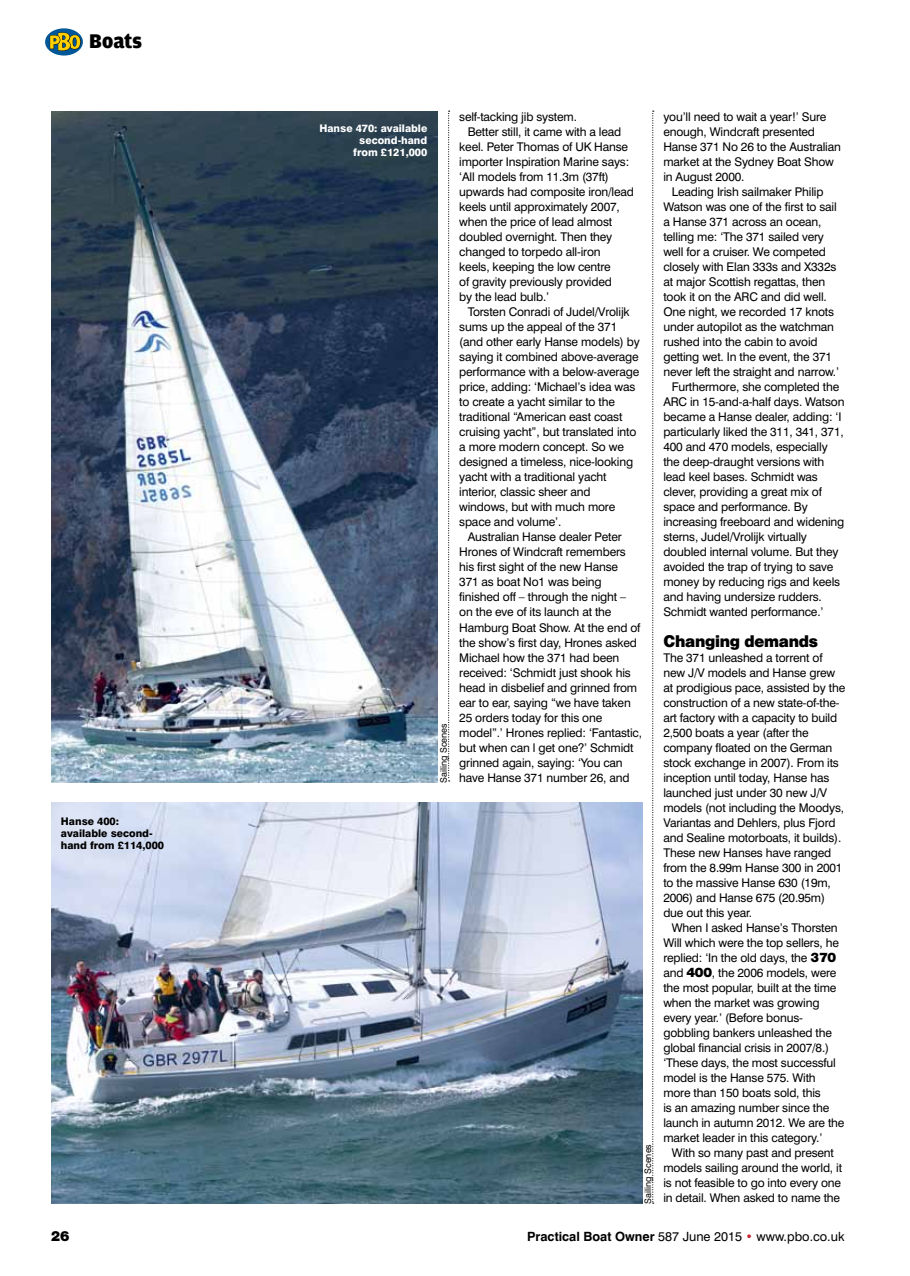
<style>
.page{position:relative;width:910px;height:1276px;background:#fff}
.page>*{position:absolute;margin:0;border:0;box-sizing:border-box;transform-origin:0 0}
.t1{font:900 21px "Amplitude";color:#000}
.t2{font:15px "Swiss 721 BT Black No 2";letter-spacing:-.015em;color:#000}
.t3{font:12.75px "Swiss 721 BT";color:#000}
.t4{font:12.75px "Swiss 721 BT Black No 2";color:#000}
.t5{font:12px/15px "Swiss 721 BT";letter-spacing:-.015em;color:#000}
.t6{font:800 10.5px/12px "Swiss 721 BT";color:#000}
.t7{font:800 10.5px/12px "Swiss 721 BT";color:#fff;text-align:right}
.t8{font:9px "Swiss 721 BT";color:#000}
.s1{font-family:"Swiss 721 BT Black No 2"}
.s2{font-weight:700}
.s3{color:#ca2334}
</style>
<div class="page">
<img style="left:51px;top:803px;width:591px;height:400px">
<svg style="left:45px;top:28px;width:38px;height:28px"></svg>
<svg style="left:50px;top:33px;width:30px;height:18px"></svg>
<svg style="left:448px;top:111px;width:2px;height:670px"></svg>
<svg style="left:652px;top:111px;width:2px;height:1092px"></svg>
<img style="left:51px;top:111px;width:387px;height:671px">
<h1 class="t1" style="left:89px;top:30px;width:54px">Boats</h1>
<p class="t6" style="left:61px;top:815px;width:105px">Hanse 400: available second&shy;hand from £114,000</p>
<p class="t7" style="left:319px;top:123px;width:109px">Hanse 470: available second-hand<br>from £121,000</p>
<p class="t8" style="left:438px;top:783px;width:61px;rotate:-90deg">Sailing Scenes</p>
<p class="t5" style="left:459px;top:109px;width:119px">self-tacking jib system.</p>
<p class="t5" style="left:468px;top:124px;width:155px">Better still, it came with a lead</p>
<p class="t5" style="left:459px;top:139px;width:170px">keel. Peter Thomas of UK Hanse</p>
<p class="t5" style="left:459px;top:154px;width:172px">importer Inspiration Marine says:</p>
<p class="t5" style="left:459px;top:169px;width:151px">‘All models from 11.3m (37ft)</p>
<p class="t5" style="left:459px;top:184px;width:176px">upwards had composite iron/lead</p>
<p class="t5" style="left:459px;top:199px;width:162px">keels until approximately 2007,</p>
<p class="t5" style="left:459px;top:214px;width:154px">when the price of lead almost</p>
<p class="t5" style="left:459px;top:229px;width:155px">doubled overnight. Then they</p>
<p class="t5" style="left:459px;top:244px;width:143px">changed to torpedo all-iron</p>
<p class="t5" style="left:459px;top:259px;width:153px">keels, keeping the low centre</p>
<p class="t5" style="left:459px;top:274px;width:154px">of gravity previously provided</p>
<p class="t5" style="left:459px;top:289px;width:91px">by the lead bulb.’</p>
<p class="t5" style="left:468px;top:304px;width:164px">Torsten Conradi of Judel/Vrolijk</p>
<p class="t5" style="left:459px;top:319px;width:160px">sums up the appeal of the 371</p>
<p class="t5" style="left:459px;top:334px;width:182px">(and other early Hanse models) by</p>
<p class="t5" style="left:459px;top:349px;width:181px">saying it combined above-average</p>
<p class="t5" style="left:459px;top:364px;width:181px">performance with a below-average</p>
<p class="t5" style="left:459px;top:379px;width:178px">price, adding: ‘Michael’s idea was</p>
<p class="t5" style="left:459px;top:394px;width:157px">to create a yacht similar to the</p>
<p class="t5" style="left:459px;top:409px;width:165px">traditional “American east coast</p>
<p class="t5" style="left:459px;top:424px;width:179px">cruising yacht”, but translated into</p>
<p class="t5" style="left:459px;top:439px;width:166px">a more modern concept. So we</p>
<p class="t5" style="left:459px;top:454px;width:175px">designed a timeless, nice-looking</p>
<p class="t5" style="left:459px;top:469px;width:149px">yacht with a traditional yacht</p>
<p class="t5" style="left:459px;top:484px;width:133px">interior, classic sheer and</p>
<p class="t5" style="left:459px;top:499px;width:158px">windows, but with much more</p>
<p class="t5" style="left:459px;top:514px;width:104px">space and volume’.</p>
<p class="t5" style="left:468px;top:529px;width:155px">Australian Hanse dealer Peter</p>
<p class="t5" style="left:459px;top:544px;width:168px">Hrones of Windcraft remembers</p>
<p class="t5" style="left:459px;top:559px;width:160px">his first sight of the new Hanse</p>
<p class="t5" style="left:459px;top:574px;width:144px">371 as boat No1 was being</p>
<p class="t5" style="left:459px;top:589px;width:168px">finished off – through the night –</p>
<p class="t5" style="left:459px;top:604px;width:154px">on the eve of its launch at the</p>
<p class="t5" style="left:459px;top:619px;width:183px">Hamburg Boat Show. At the end of</p>
<p class="t5" style="left:459px;top:634px;width:179px">the show’s first day, Hrones asked</p>
<p class="t5" style="left:459px;top:649px;width:162px">Michael how the 371 had been</p>
<p class="t5" style="left:459px;top:664px;width:173px">received: ‘Schmidt just shook his</p>
<p class="t5" style="left:459px;top:679px;width:179px">head in disbelief and grinned from</p>
<p class="t5" style="left:459px;top:694px;width:173px">ear to ear, saying “we have taken</p>
<p class="t5" style="left:459px;top:709px;width:145px">25 orders today for this one</p>
<p class="t5" style="left:459px;top:724px;width:184px">model”.’ Hrones replied: ‘Fantastic,</p>
<p class="t5" style="left:459px;top:739px;width:176px">but when can l get one?’ Schmidt</p>
<p class="t5" style="left:459px;top:754px;width:165px">grinned again, saying: ‘You can</p>
<p class="t5" style="left:459px;top:769px;width:172px">have Hanse 371 number 26, and</p>
<p class="t8" style="left:642px;top:1203px;width:61px;rotate:-90deg">Sailing Scenes</p>
<p class="t5" style="left:663px;top:109px;width:179px">you’ll need to wait a year!’ Sure enough, Windcraft presented<br>Hanse 371 No 26 to the Australian market at the Sydney Boat Show in August 2000.</p>
<p class="t5" style="left:672px;top:184px;width:153px">Leading Irish sailmaker Philip</p>
<p class="t5" style="left:663px;top:199px;width:175px">Watson was one of the first to sail</p>
<p class="t5" style="left:663px;top:214px;width:160px">a Hanse 371 across an ocean,</p>
<p class="t5" style="left:663px;top:229px;width:162px">telling me: ‘The 371 sailed very</p>
<p class="t5" style="left:663px;top:244px;width:164px">well for a cruiser. We competed</p>
<p class="t5" style="left:663px;top:259px;width:175px">closely with Elan 333s and X332s</p>
<p class="t5" style="left:663px;top:274px;width:163px">at major Scottish regattas, then</p>
<p class="t5" style="left:663px;top:289px;width:165px">took it on the ARC and did well.</p>
<p class="t5" style="left:663px;top:304px;width:172px">One night, we recorded 17 knots</p>
<p class="t5" style="left:663px;top:319px;width:172px">under autopilot as the watchman</p>
<p class="t5" style="left:663px;top:334px;width:156px">rushed into the cabin to avoid</p>
<p class="t5" style="left:663px;top:349px;width:170px">getting wet. In the event, the 371</p>
<p class="t5" style="left:663px;top:364px;width:177px">never left the straight and narrow.’</p>
<p class="t5" style="left:672px;top:379px;width:169px">Furthermore, she completed the</p>
<p class="t5" style="left:663px;top:394px;width:183px">ARC in 15-and-a-half days. Watson</p>
<p class="t5" style="left:663px;top:409px;width:180px">became a Hanse dealer, adding: ‘I</p>
<p class="t5" style="left:663px;top:424px;width:182px">particularly liked the 311, 341, 371,</p>
<p class="t5" style="left:663px;top:439px;width:166px">400 and 470 models, especially</p>
<p class="t5" style="left:663px;top:454px;width:162px">the deep-draught versions with</p>
<p class="t5" style="left:663px;top:469px;width:156px">lead keel bases. Schmidt was</p>
<p class="t5" style="left:663px;top:484px;width:160px">clever, providing a great mix of</p>
<p class="t5" style="left:663px;top:499px;width:146px">space and performance. By</p>
<p class="t5" style="left:663px;top:514px;width:182px">increasing freeboard and widening</p>
<p class="t5" style="left:663px;top:529px;width:145px">sterns, Judel/Vrolijk virtually</p>
<p class="t5" style="left:663px;top:544px;width:177px">doubled internal volume. But they</p>
<p class="t5" style="left:663px;top:559px;width:172px">avoided the trap of trying to save</p>
<p class="t5" style="left:663px;top:574px;width:178px">money by reducing rigs and keels</p>
<p class="t5" style="left:663px;top:589px;width:160px">and having undersize rudders.</p>
<p class="t5" style="left:663px;top:604px;width:162px">Schmidt wanted performance.’</p>
<p class="t2" style="left:663px;top:630px;width:156px">Changing demands</p>
<p class="t5" style="left:663px;top:649px;width:183px">The 371 unleashed a torrent of new J/V models and Hanse grew at prodigious pace, assisted by the construction of a new state-of-the&shy;art factory with a capacity to build<br>2,500 boats a year (after the company floated on the German stock exchange in 2007). From its inception until today, Hanse has launched just under 30 new J/V models (not including the Moodys,<br>Variantas and Dehlers, plus Fjord and Sealine motorboats, it builds).<br>These new Hanses have ranged from the 8.99m Hanse 300 in 2001 to the massive Hanse 630 (19m,<br>2006) and Hanse 675 (20.95m) due out this year.</p>
<p class="t5" style="left:663px;top:919px;width:183px;text-indent:9px">When I asked Hanse’s Thorsten<br>Will which were the top sellers, he replied: ‘In the old days, the <span class="s1">370 </span>and <span class="s1">400</span>, the 2006 models, were the most popular, built at the time when the market was growing every year.’ (Before bonus&shy;gobbling bankers unleashed the global financial crisis in 2007/8.) ‘These days, the most successful model is the Hanse 575. With more than 150 boats sold, this<br>is an amazing number since the launch in autumn 2012. We are the market leader in this category.’</p>
<p class="t5" style="left:663px;top:1144px;width:180px;text-align:center">With so many past and present models sailing around the world, it is not feasible to go into every one in detail. When asked to name the</p>
<p class="t4" style="left:51px;top:1227px;width:20px">26</p>
<p class="t3" style="left:527px;top:1228px;width:319px"><span class="s2">Practical Boat Owner</span> 587 June 2015 <span class="s3">•</span> www.pbo.co.uk</p>
</div>
